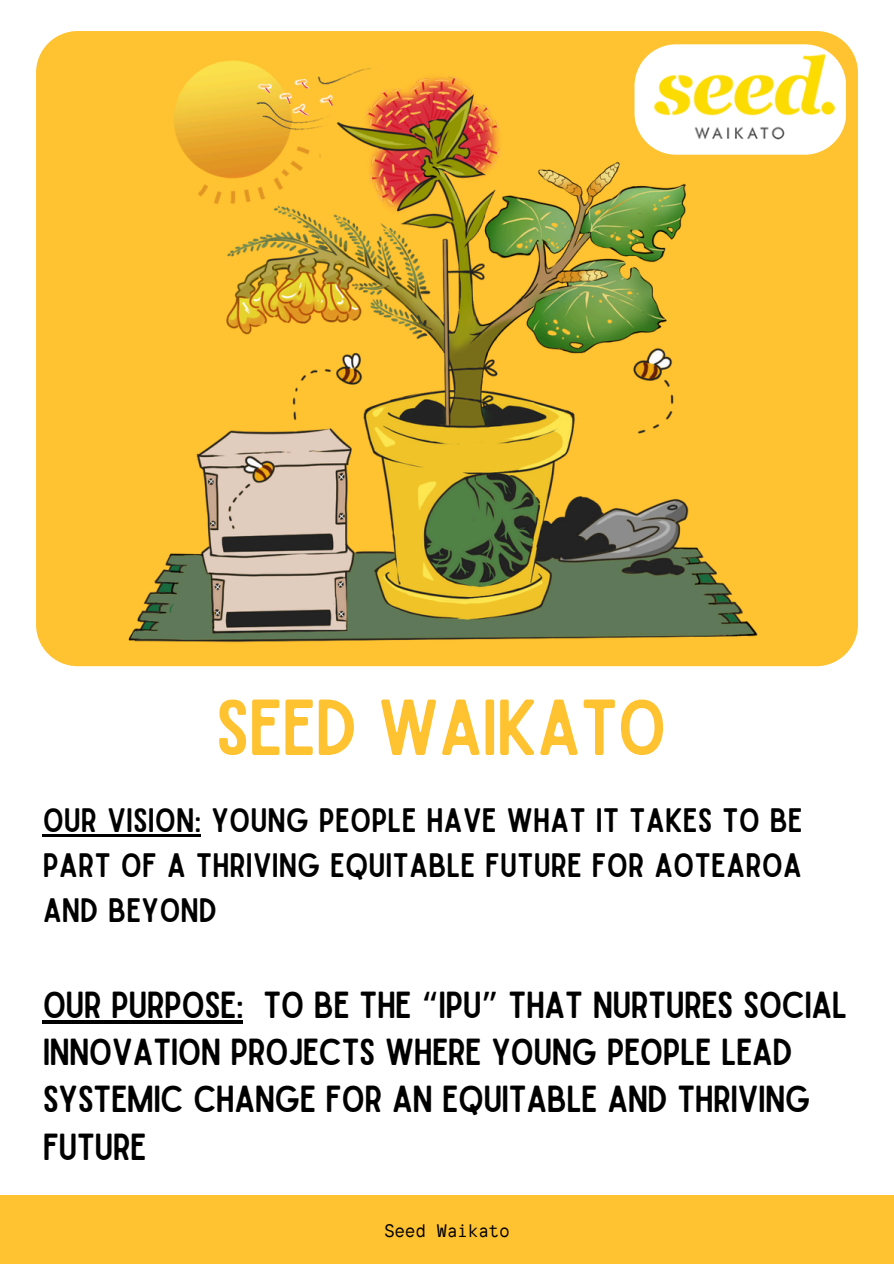
<style>
.page{position:relative;width:894px;height:1264px;background:#fff}
.page>*{position:absolute;margin:0;border:0;box-sizing:border-box;transform-origin:0 0}
.t1{font:75.6px "Sailors";letter-spacing:-.02em;color:#ffc230}
.t2{font:36px/47.2px "Sailors";letter-spacing:-.02em;color:#000}
.t3{font:32.4px/45px "Sailors";color:#000;text-align:justify}
.t4{font:18px "TT Interphases Mono";letter-spacing:-.02em;color:#000}
.s1{font-family:"Noto Sans Gurmukhi"}
</style>
<div class="page">
<div style="left:0;top:1195px;width:893px;height:68px;background:#ffc230"></div>
<div style="left:36px;top:31px;width:821px;height:635px;background:#ffc230;border-radius:42px"></div>
<img style="left:60px;top:31px;width:774px;height:635px">
<div style="left:634px;top:44px;width:212px;height:111px;background:#fff;border-radius:42px"></div>
<img style="left:644px;top:44px;width:201px;height:111px">
<hr style="left:43px;top:833px;width:158px;height:3px;background:#000">
<hr style="left:43px;top:1020px;width:200px;height:3px;background:#000">
<h1 class="t1" style="left:215px;top:699px;width:453px">SEED WAIKATO</h1>
<p class="t3" style="left:43px;top:798px;width:761px">OUR VISION: YOUNG PEOPLE HAVE WHAT IT TAKES TO BE PART OF A THRIVING EQUITABLE FUTURE FOR AOTEAROA AND BEYOND</p>
<h2 class="t2" style="left:43px;top:982px;width:806px">OUR PURPOSE: TO BE THE <span class="s1">“</span>IPU<span class="s1">”</span> THAT NURTURES SOCIAL INNOVATION PROJECTS WHERE YOUNG PEOPLE LEAD SYSTEMIC CHANGE FOR AN EQUITABLE AND THRIVING FUTURE</h2>
<p class="t4" style="left:384px;top:1219px;width:127px">Seed Waikato</p>
</div>
